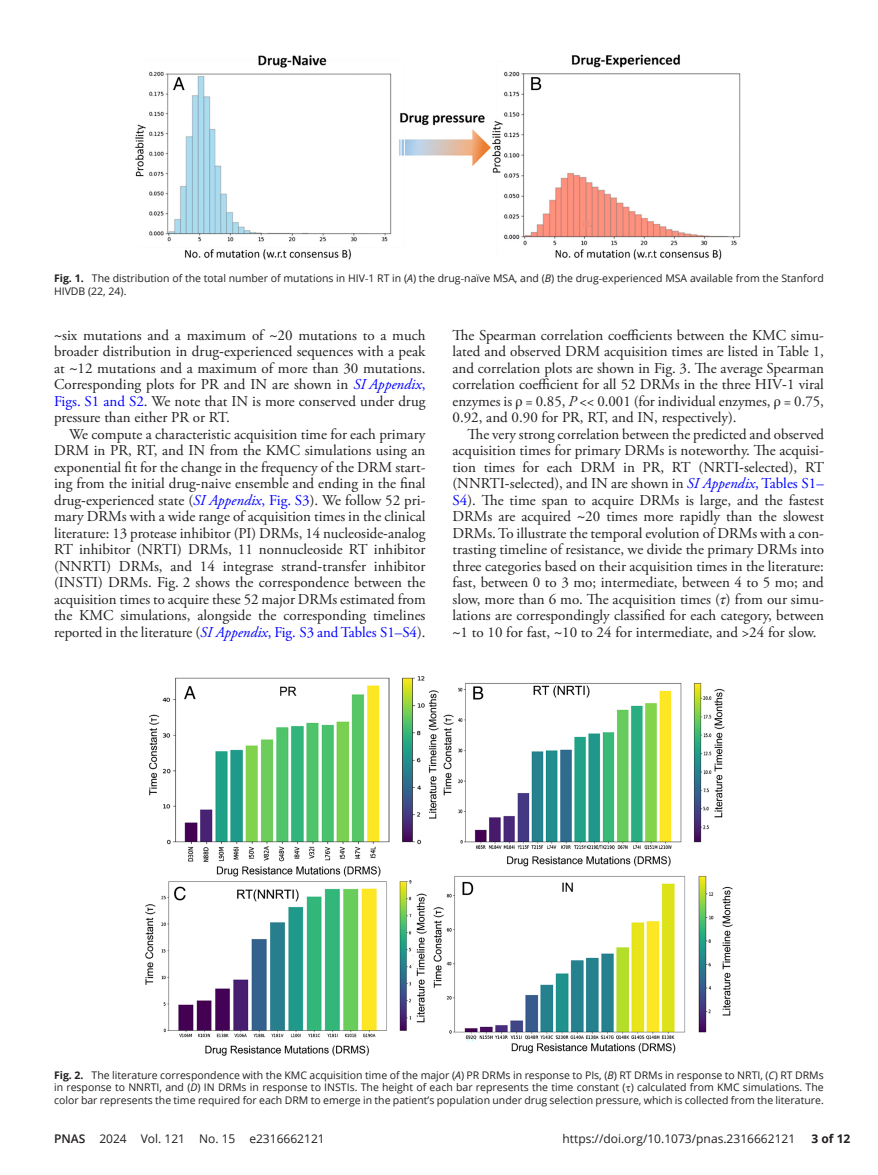
<style>
.page{position:relative;width:878px;height:1175px;background:#fff}
.page>*{position:absolute;margin:0;border:0;box-sizing:border-box;transform-origin:0 0}
.t1{font:15px/16.5px "Adobe Garamond Pro";color:#231f20;text-align:justify}
.t2{font:12px "Open Sans";color:#231f20}
.t3{font:700 12px "Open Sans";color:#231f20}
.t4{font:10.5px/12.8px "Open Sans";color:#231f20}
.s1{font-weight:700}
.s2{font-family:"STIX"}
.s3{font-style:italic}
.s4{font-style:italic;color:#00f}
.s5{color:#00f}
.s6{font-family:"STIX";font-style:italic}
.s7{font-weight:600}
</style>
<div class="page">
<img style="left:135px;top:54px;width:606px;height:206px">
<img style="left:145px;top:676px;width:588px;height:380px">
<p class="t4" style="left:54px;top:272px;width:771px"><span class="s1">Fig. 1.</span> The distribution of the total number of mutations in HIV<span class="s2">-</span>1 RT in (<span class="s3">A</span>) the drug<span class="s2">-</span>naïve MSA, and (<span class="s3">B</span>) the drug<span class="s2">-</span>experienced MSA available from the Stanford<br>HIVDB (22, 24).</p>
<p class="t1" style="left:54px;top:327px;width:373px"><span class="s2">~</span>six mutations and a maximum of <span class="s2">~</span>20 mutations to a much broader distribution in drug<span class="s2">-</span>experienced sequences with a peak at <span class="s2">~</span>12 mutations and a maximum of more than 30 mutations.<br>Corresponding plots for PR and IN are shown in <span class="s4">SI Appendix</span><span class="s5">, Figs. S1 and S2</span>. We note that IN is more conserved under drug pressure than either PR or RT.</p>
<p class="t1" style="left:54px;top:426px;width:373px;text-indent:15px">We compute a characteristic acquisition time for each primary DRM in PR, RT, and IN from the KMC simulations using an exponential fit for the change in the frequency of the DRM start&shy;ing from the initial drug<span class="s2">-</span>naive ensemble and ending in the final drug<span class="s2">-</span>experienced state (<span class="s4">SI Appendix</span><span class="s5">, Fig. S3</span>). We follow 52 pri&shy;mary DRMs with a wide range of acquisition times in the clinical literature: 13 protease inhibitor (PI) DRMs, 14 nucleoside<span class="s2">-</span>analog RT inhibitor (NRTI) DRMs, 11 nonnucleoside RT inhibitor (NNRTI) DRMs, and 14 integrase strand<span class="s2">-</span>transfer inhibitor (INSTI) DRMs. Fig. 2 shows the correspondence between the acquisition times to acquire these 52 major DRMs estimated from the KMC simulations, alongside the corresponding timelines reported in the literature (<span class="s4">SI Appendix</span><span class="s5">, Fig. S3 and Tables S1–S4</span>).</p>
<p class="t1" style="left:452px;top:327px;width:373px">The Spearman correlation coefficients between the KMC simu&shy;lated and observed DRM acquisition times are listed in Table 1, and correlation plots are shown in Fig. 3. The average Spearman correlation coefficient for all 52 DRMs in the three HIV<span class="s2">-</span>1 viral enzymes is <span class="s2">ρ</span> = 0.85, <span class="s3">P</span> &lt;&lt; 0.001 (for individual enzymes, <span class="s2">ρ</span> = 0.75, 0.92, and 0.90 for PR, RT, and IN, respectively).</p>
<p class="t1" style="left:452px;top:426px;width:373px;text-indent:15px">The very strong correlation between the predicted and observed acquisition times for primary DRMs is noteworthy. The acquisi&shy;tion times for each DRM in PR, RT (NRTI<span class="s2">-</span>selected), RT (NNRTI<span class="s2">-</span>selected), and IN are shown in <span class="s4">SI Appendix</span><span class="s5">, Tables S1– S4</span>). The time span to acquire DRMs is large, and the fastest DRMs are acquired <span class="s2">~</span>20 times more rapidly than the slowest DRMs. To illustrate the temporal evolution of DRMs with a con&shy;trasting timeline of resistance, we divide the primary DRMs into three categories based on their acquisition times in the literature: fast, between 0 to 3 mo; intermediate, between 4 to 5 mo; and slow, more than 6 mo. The acquisition times (<span class="s6">τ</span>) from our simu&shy;lations are correspondingly classified for each category, between <span class="s2">~</span>1 to 10 for fast, <span class="s2">~</span>10 to 24 for intermediate, and &gt;24 for slow.</p>
<p class="t4" style="left:54px;top:1068px;width:771px;text-align:justify"><span class="s1">Fig. 2.</span> The literature correspondence with the KMC acquisition time of the major (<span class="s3">A</span>) PR DRMs in response to PIs, (<span class="s3">B</span>) RT DRMs in response to NRTI, (<span class="s3">C</span>) RT DRMs in response to NNRTI, and (<span class="s3">D</span>) IN DRMs in response to INSTIs. The height of each bar represents the time constant (<span class="s2">τ</span>) calculated from KMC simulations. The color bar represents the time required for each DRM to emerge in the patient’s population under drug selection pressure, which is collected from the literature.</p>
<p class="t2" style="left:54px;top:1130px;width:272px"><span class="s7">PNAS</span> 2024 Vol. 121 No. 15 e2316662121</p>
<p class="t2" style="left:562px;top:1130px;width:234px">https://doi.org/10.1073/pnas.2316662121</p>
<p class="t3" style="left:811px;top:1130px;width:40px">3 of 12</p>
</div>
